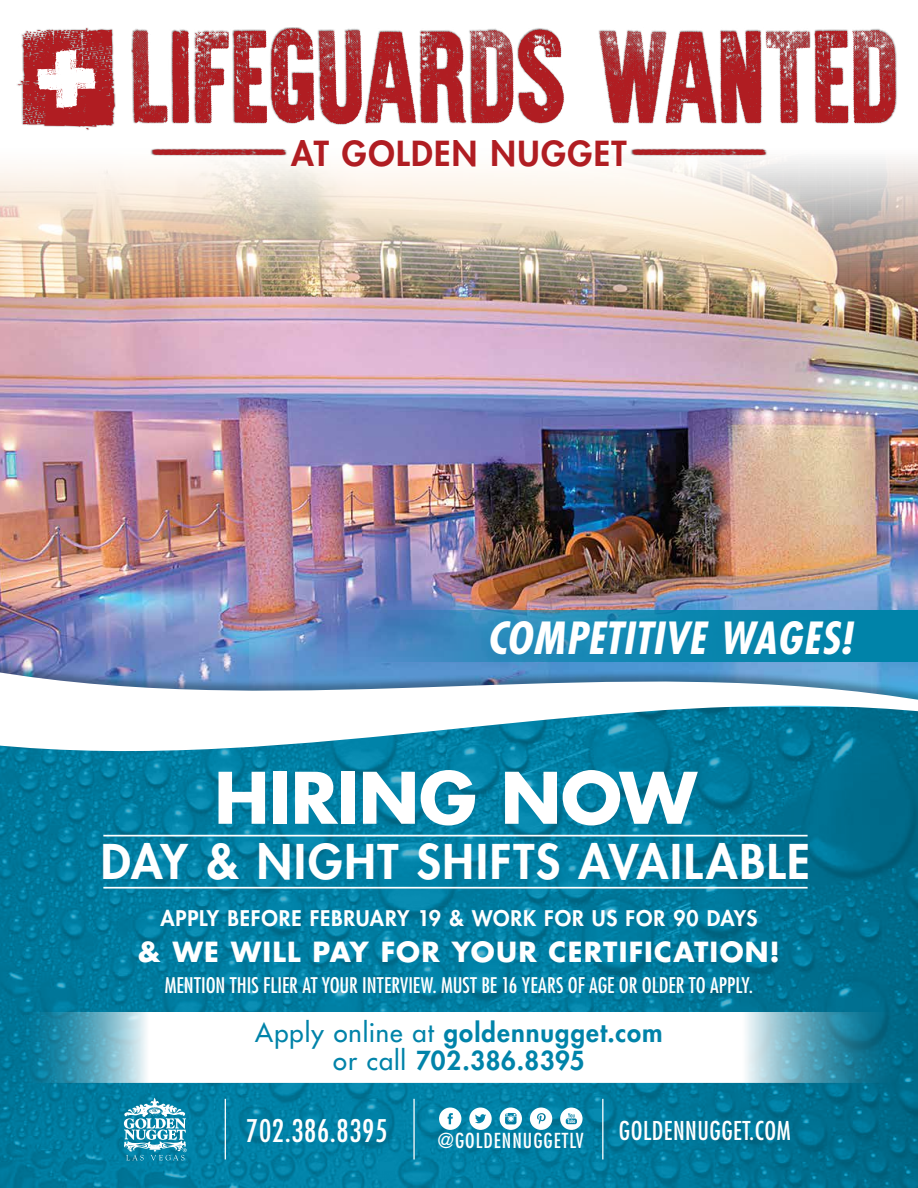
<style>
.page{position:relative;width:918px;height:1188px;background:#fff}
.page>*{position:absolute;margin:0;border:0;box-sizing:border-box;transform-origin:0 0}
.t1{font:113.25px "Waris Over";letter-spacing:-.015em;color:#b01d22}
.t2{font:700 69px "Futura Std";letter-spacing:-.01em;color:#fff}
.t3{font:800 46.5px "Futura Std";letter-spacing:.04em;color:#fff}
.t4{font:italic 700 condensed 43.2px "Futura Std";letter-spacing:.01em;color:#fff}
.t5{font:800 33.6px "Futura Std";letter-spacing:.045em;color:#b01d22}
.t6{font:condensed 30.3px "Futura Std";letter-spacing:.02em;color:#fff}
.t7{font:700 27px "Futura Std";letter-spacing:.045em;color:#fff}
.t8{font:800 25.5px/28.5px "Futura Std";letter-spacing:.04em;color:#0083a9;text-align:center}
.t9{font:condensed 25.35px "Futura Std";letter-spacing:.02em;color:#fff}
.t10{font:condensed 21px "Futura Std";color:#fff}
.t11{font:800 21px "Futura Std";letter-spacing:.035em;color:#fff}
.t12{font:condensed 20.1px "Futura Std";letter-spacing:.05em;color:#fff}
.s1{font-weight:500}
</style>
<div class="page">
<img style="left:0;top:448px;width:918px;height:200px">
<img style="left:0;top:158px;width:918px;height:290px">
<svg style="left:0;top:777px;width:918px;height:411px;background:#017a9d"></svg>
<div style="left:131px;top:27px;width:767px;height:99px;background:#000;opacity:.5"></div>
<div style="left:630px;top:148px;width:138px;height:9px;background:#000;opacity:.5"></div>
<svg style="left:632px;top:149px;width:134px;height:6px"></svg>
<div style="left:150px;top:148px;width:138px;height:9px;background:#000;opacity:.5"></div>
<svg style="left:152px;top:149px;width:134px;height:6px"></svg>
<svg style="left:18px;top:28px;width:97px;height:101px"></svg>
<hr style="left:103px;top:835px;width:705px;height:2px;background:#fff">
<hr style="left:103px;top:887px;width:705px;height:2px;background:#fff">
<svg style="left:124px;top:1098px;width:63px;height:63px"></svg>
<hr style="left:225px;top:1099px;width:1px;height:60px;background:#fff">
<hr style="left:413px;top:1099px;width:2px;height:60px;background:#fff">
<hr style="left:602px;top:1099px;width:1px;height:60px;background:#fff">
<svg style="left:439px;top:1108px;width:144px;height:22px"></svg>
<svg style="left:14px;top:1012px;width:890px;height:71px"></svg>
<svg style="left:0;top:648px;width:918px;height:129px"></svg>
<svg style="left:363px;top:610px;width:555px;height:52px;background:#1b86b3"></svg>
<h1 class="t1" style="left:130px;top:27px;width:772px">LIFEGUARDS WANTED</h1>
<h3 class="t5" style="left:291px;top:132px;width:337px">AT GOLDEN NUGGET</h3>
<h3 class="t4" style="left:487px;top:611px;width:366px">COMPETITIVE WAGES!</h3>
<h2 class="t2" style="left:214px;top:752px;width:484px">HIRING NOW</h2>
<h3 class="t3" style="left:101px;top:832px;width:711px">DAY &amp; NIGHT SHIFTS AVAILABLE</h3>
<p class="t11" style="left:161px;top:905px;width:598px">APPLY BEFORE FEBRUARY 19 &amp; WORK FOR US FOR 90 DAYS</p>
<p class="t7" style="left:138px;top:934px;width:644px">&amp; WE WILL PAY FOR YOUR CERTIFICATION!</p>
<p class="t10" style="left:165px;top:973px;width:590px">MENTION THIS FLIER AT YOUR INTERVIEW. MUST BE 16 YEARS OF AGE OR OLDER TO APPLY.</p>
<p class="t8" style="left:255px;top:1018px;width:409px"><span class="s1">Apply online at</span> goldennugget.com <span class="s1">or call</span> 702.386.8395</p>
<h3 class="t6" style="left:246px;top:1112px;width:143px">702.386.8395</h3>
<p class="t9" style="left:619px;top:1115px;width:173px">GOLDENNUGGET.COM</p>
<p class="t12" style="left:438px;top:1128px;width:147px">@GOLDENNUGGETLV</p>
</div>
